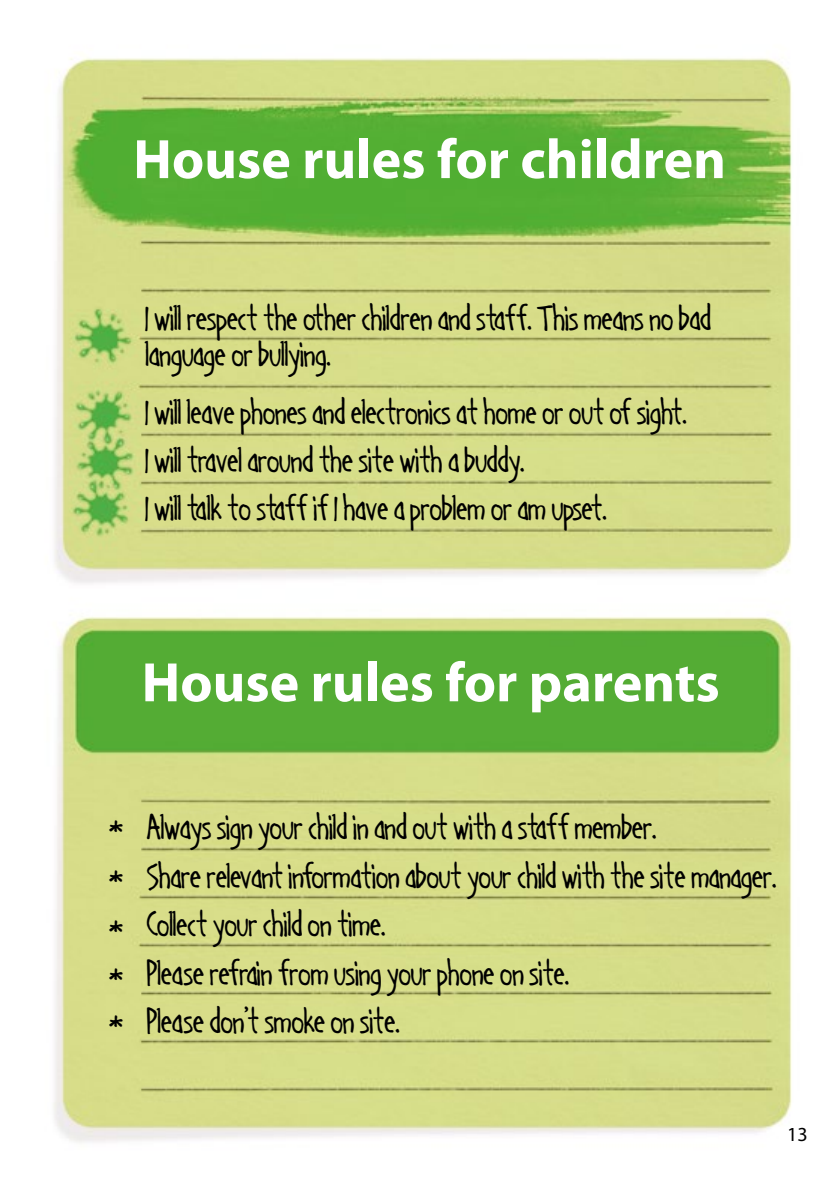
<style>
.page{position:relative;width:840px;height:1191px;background:#fff}
.page>*{position:absolute;margin:0;border:0;box-sizing:border-box;transform-origin:0 0}
.t1{font:700 56px "Myriad Pro";color:#fff}
.t2{font:38px/48.4px "Handage AOE";color:#000}
.t3{font:20px "Myriad Pro";color:#000}
</style>
<div class="page">
<img style="left:53px;top:58px;width:739px;height:1085px">
<h1 class="t1" style="left:133px;top:128px;width:594px">House rules for children</h1>
<p class="t2" style="left:146px;top:300px;width:566px;line-height:36px">I will respect the other children and staff. This means no bad language or bullying.</p>
<p class="t2" style="left:146px;top:388px;width:541px">I will leave phones and electronics at home or out of sight.<br>I will travel around the site with a buddy.<br>I will talk to staff if I have a problem or am upset.</p>
<h1 class="t1" style="left:141px;top:651px;width:579px">House rules for parents</h1>
<p class="t2" style="left:110px;top:810px;width:15px;text-align:justify">* * * * *</p>
<p class="t2" style="left:147px;top:803px;width:630px">Always sign your child in and out with a staff member.<br>Share relevant information about your child with the site manager.<br>Collect your child on time.<br>Please refrain from using your phone on site.<br>Please don’t smoke on site.</p>
<p class="t3" style="left:786px;top:1122px;width:22px">13</p>
</div>
